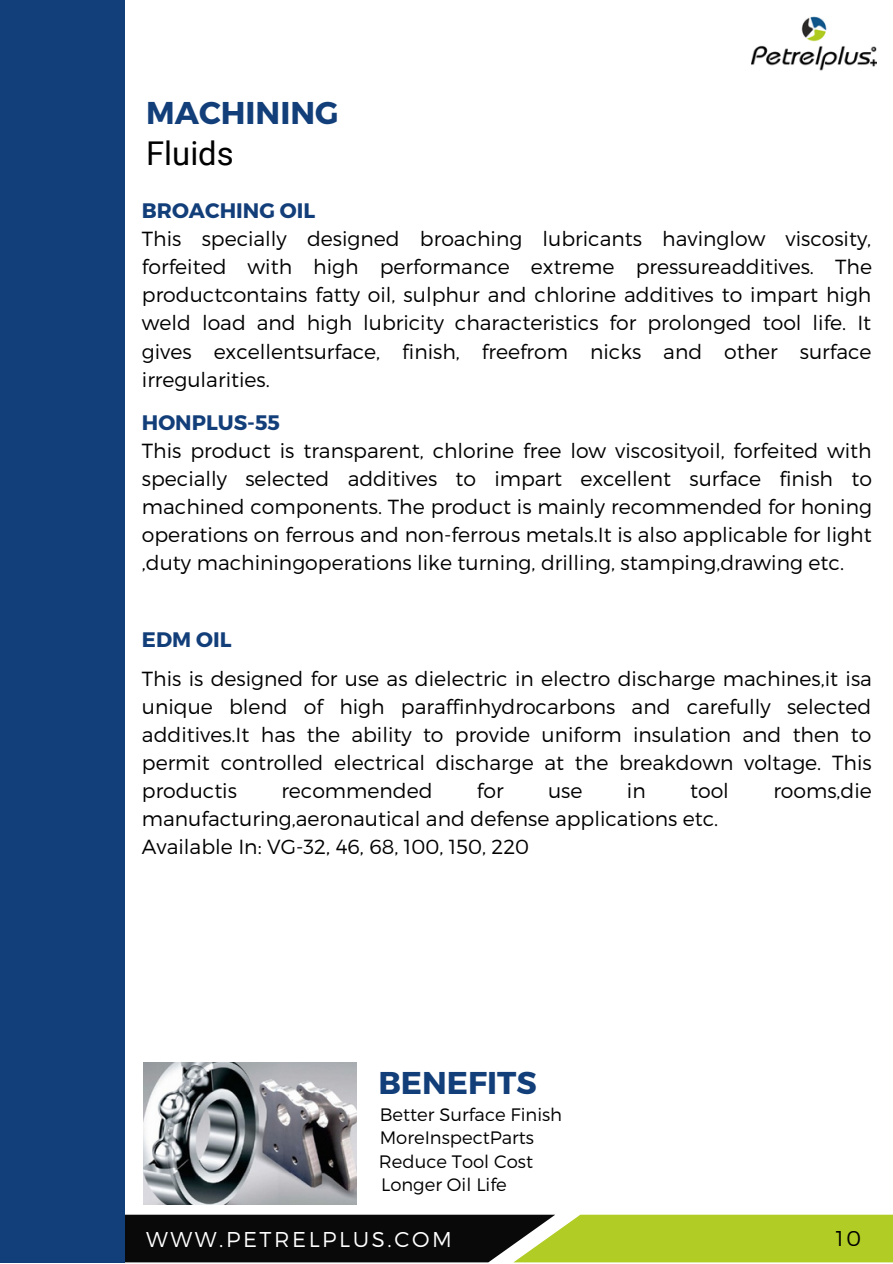
<style>
.page{position:relative;width:893px;height:1264px;background:#fff}
.page>*{position:absolute;margin:0;border:0;box-sizing:border-box;transform-origin:0 0}
.t1{font:32.85px "Roboto";color:#000}
.t2{font:700 31.5px "Montserrat";color:#123e79}
.t3{font:300 21.45px "Montserrat";letter-spacing:.12em;color:#fff}
.t4{font:300 21.45px "Montserrat";color:#000}
.t5{font:700 21px "Montserrat";color:#123e79}
.t6{font:300 20.4px/28px "Montserrat";color:#000;text-align:justify}
.t7{font:300 18px "Montserrat";color:#000}
</style>
<div class="page">
<div style="left:125px;top:1214px;width:388px;height:48px;background:#090909"></div>
<div style="left:0;top:0;width:125px;height:1262px;background:#123e79"></div>
<img style="left:751px;top:17px;width:125px;height:54px">
<div style="left:513px;top:1214px;width:379px;height:48px;background:#b1cc24"></div>
<img style="left:143px;top:1062px;width:214px;height:142px">
<p class="t2" style="left:146px;top:92px;width:194px">MACHINING</p>
<p class="t1" style="left:146px;top:134px;width:89px">Fluids</p>
<p class="t5" style="left:142px;top:196px;width:175px">BROACHING OIL</p>
<p class="t6" style="left:142px;top:224px;width:731px">This specially designed broaching lubricants havinglow viscosity, forfeited with high performance extreme pressureadditives. The productcontains fatty oil, sulphur and chlorine additives to impart high weld load and high lubricity characteristics for prolonged tool life. It gives excellentsurface, finish, freefrom nicks and other surface irregularities.</p>
<p class="t5" style="left:142px;top:408px;width:140px">HONPLUS-55</p>
<p class="t6" style="left:142px;top:435px;width:731px">This product is transparent, chlorine free low viscosityoil, forfeited with specially selected additives to impart excellent surface finish to machined components. The product is mainly recommended for honing operations on ferrous and non-ferrous metals.It is also applicable for light ,duty machiningoperations like turning, drilling, stamping,drawing etc.</p>
<p class="t5" style="left:142px;top:625px;width:91px">EDM OIL</p>
<p class="t6" style="left:142px;top:663px;width:731px">This is designed for use as dielectric in electro discharge machines,it isa unique blend of high paraffinhydrocarbons and carefully selected additives.It has the ability to provide uniform insulation and then to permit controlled electrical discharge at the breakdown voltage. This productis</p>
<p class="t6" style="left:281px;top:776px;width:153px">recommended</p>
<p class="t6" style="left:477px;top:776px;width:28px">for</p>
<p class="t6" style="left:548px;top:776px;width:36px">use</p>
<p class="t6" style="left:627px;top:776px;width:20px">in</p>
<p class="t6" style="left:690px;top:776px;width:40px">tool</p>
<p class="t6" style="left:773px;top:776px;width:100px">rooms,die</p>
<p class="t6" style="left:142px;top:804px;width:578px">manufacturing,aeronautical and defense applications etc.</p>
<p class="t6" style="left:142px;top:832px;width:389px">Available In: VG-32, 46, 68, 100, 150, 220</p>
<p class="t2" style="left:378px;top:1061px;width:160px">BENEFITS</p>
<p class="t7" style="left:380px;top:1102px;width:184px">Better Surface Finish</p>
<p class="t7" style="left:380px;top:1126px;width:156px">MoreInspectParts</p>
<p class="t7" style="left:379px;top:1149px;width:156px">Reduce Tool Cost</p>
<p class="t7" style="left:381px;top:1172px;width:127px">Longer Oil Life</p>
<p class="t3" style="left:146px;top:1225px;width:307px">WWW.PETRELPLUS.COM</p>
<p class="t4" style="left:835px;top:1224px;width:27px">10</p>
</div>
